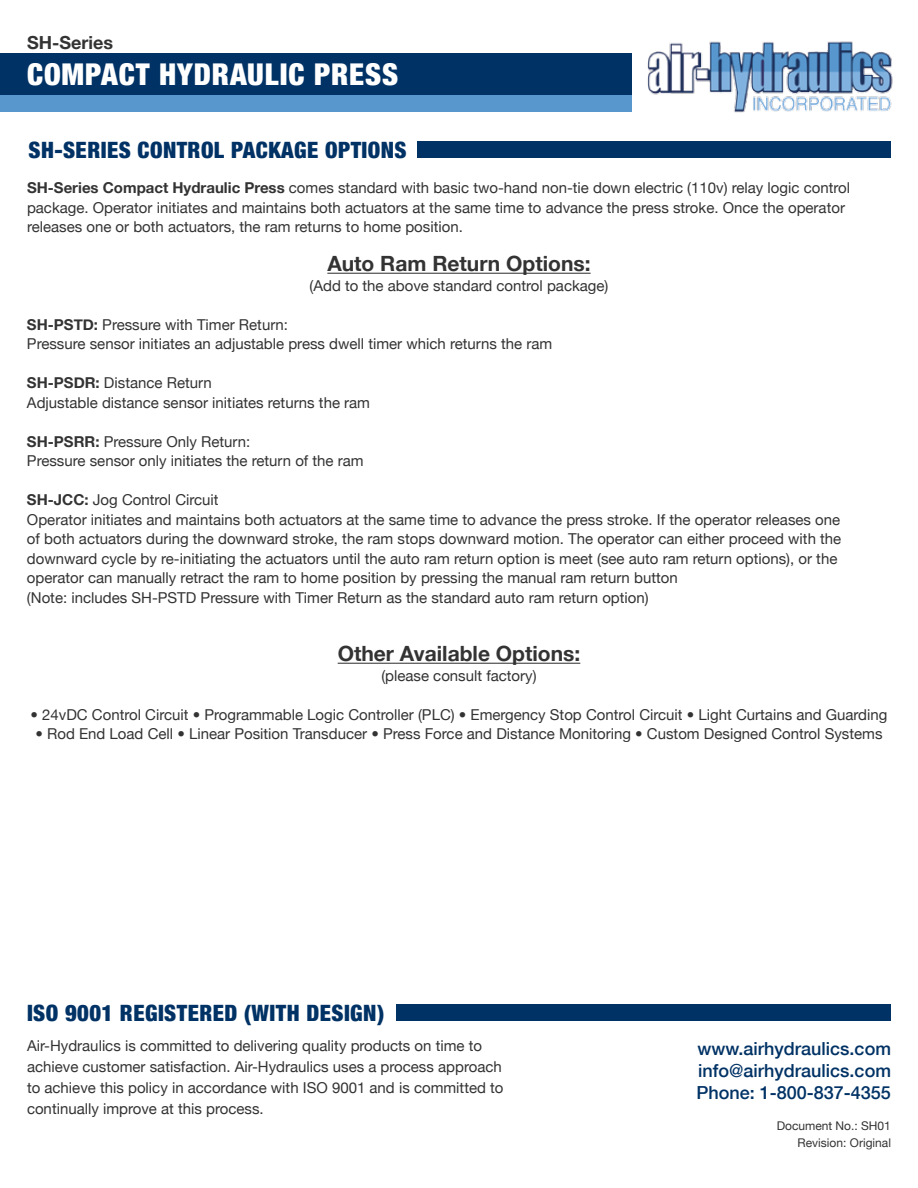
<style>
.page{position:relative;width:918px;height:1188px;background:#fff}
.page>*{position:absolute;margin:0;border:0;box-sizing:border-box;transform-origin:0 0}
.t1{font:900 condensed 30px "Helvetica Neue";letter-spacing:.03em;color:#fff}
.t2{font:900 condensed 22.5px "Helvetica Neue";letter-spacing:.02em;color:#003265}
.t3{font:700 21px "Helvetica Neue";color:#333}
.t4{font:500 18px/21.6px "Helvetica Neue";color:#003265;text-align:justify}
.t5{font:700 18px "Helvetica Neue";color:#333}
.t6{font:15px/19.5px "Helvetica Neue";color:#333}
.t7{font:12px/16.5px "Helvetica Neue";color:#333;text-align:right}
.s1{font-weight:700}
</style>
<div class="page">
<div style="left:0;top:54px;width:632px;height:42px;background:#003265"></div>
<div style="left:0;top:96px;width:632px;height:16px;background:#5897cd"></div>
<img style="left:647px;top:41px;width:246px;height:72px">
<div style="left:417px;top:141px;width:474px;height:17px;background:#003265"></div>
<hr style="left:327px;top:273px;width:264px;height:1px;background:#333">
<hr style="left:338px;top:663px;width:242px;height:1px;background:#333">
<div style="left:396px;top:1004px;width:495px;height:17px;background:#003265"></div>
<p class="t5" style="left:27px;top:31px;width:88px">SH-Series</p>
<h1 class="t1" style="left:27px;top:56px;width:373px">COMPACT HYDRAULIC PRESS</h1>
<h2 class="t2" style="left:28px;top:136px;width:380px">SH-SERIES CONTROL PACKAGE OPTIONS</h2>
<p class="t6" style="left:27px;top:178px;width:825px"><span class="s1">SH-Series Compact Hydraulic Press</span> comes standard with basic two-hand non-tie down electric (110v) relay logic control package. Operator initiates and maintains both actuators at the same time to advance the press stroke. Once the operator releases one or both actuators, the ram returns to home position.</p>
<h3 class="t3" style="left:327px;top:251px;width:265px">Auto Ram Return Options:</h3>
<p class="t6" style="left:310px;top:275px;width:300px">(Add to the above standard control package)</p>
<p class="t6" style="left:27px;top:314px;width:527px"><span class="s1">SH-PSTD:</span> Pressure with Timer Return:<br>Pressure sensor initiates an adjustable press dwell timer which returns the ram</p>
<p class="t6" style="left:27px;top:373px;width:345px"><span class="s1">SH-PSDR:</span> Distance Return<br>Adjustable distance sensor initiates returns the ram</p>
<p class="t6" style="left:27px;top:431px;width:338px"><span class="s1">SH-PSRR:</span> Pressure Only Return:<br>Pressure sensor only initiates the return of the ram</p>
<p class="t6" style="left:27px;top:490px;width:816px"><span class="s1">SH-JCC:</span> Jog Control Circuit<br>Operator initiates and maintains both actuators at the same time to advance the press stroke. If the operator releases one of both actuators during the downward stroke, the ram stops downward motion. The operator can either proceed with the downward cycle by re-initiating the actuators until the auto ram return option is meet (see auto ram return options), or the operator can manually retract the ram to home position by pressing the manual ram return button<br>(Note: includes SH-PSTD Pressure with Timer Return as the standard auto ram return option)</p>
<h3 class="t3" style="left:338px;top:641px;width:244px">Other Available Options:</h3>
<p class="t6" style="left:381px;top:665px;width:157px">(please consult factory)</p>
<p class="t6" style="left:31px;top:704px;width:858px">• 24vDC Control Circuit • Programmable Logic Controller (PLC) • Emergency Stop Control Circuit • Light Curtains and Guarding</p>
<p class="t6" style="left:35px;top:724px;width:849px">• Rod End Load Cell • Linear Position Transducer • Press Force and Distance Monitoring • Custom Designed Control Systems</p>
<h2 class="t2" style="left:27px;top:999px;width:359px">ISO 9001 REGISTERED (WITH DESIGN)</h2>
<p class="t6" style="left:27px;top:1035px;width:478px;line-height:21px">Air-Hydraulics is committed to delivering quality products on time to achieve customer satisfaction. Air-Hydraulics uses a process approach to achieve this policy in accordance with ISO 9001 and is committed to continually improve at this process.</p>
<p class="t4" style="left:697px;top:1038px;width:196px">www.airhydraulics.com info@airhydraulics.com Phone: 1-800-837-4355</p>
<p class="t7" style="left:777px;top:1118px;width:116px">Document No.: SH01<br>Revision: Original</p>
</div>
